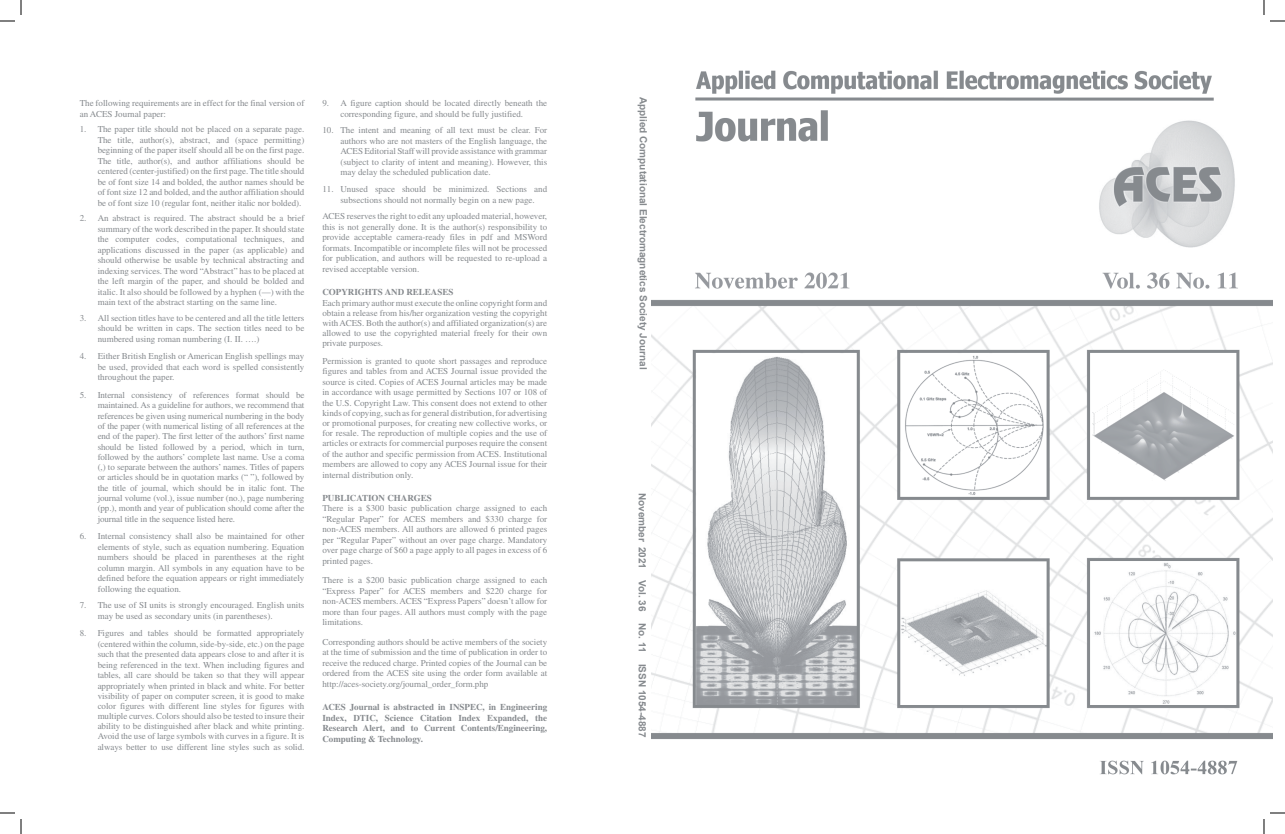
<style>
.page{position:relative;width:1285px;height:834px;background:#fff}
.page>*{position:absolute;margin:0;border:0;box-sizing:border-box;transform-origin:0 0}
.Text{font:700 10px "Arial";color:#868a8e}
.Text-2{font:9px/10.5px "Times";color:#868a8e;text-align:justify}
.Text-3{font:700 9px/10.5px "Times";color:#868a8e;text-align:justify}
</style>
<div class="page">
<img style="left:652px;top:70px;width:621px;height:705px">
<svg style="left:0;top:0;width:22px;height:22px"></svg>
<svg style="left:0;top:812px;width:22px;height:22px"></svg>
<svg style="left:1263px;top:0;width:22px;height:22px"></svg>
<svg style="left:1263px;top:812px;width:22px;height:22px"></svg>
<p class="Text-2" style="left:80px;top:98px;width:226px">The following requirements are in effect for the final version of an ACES Journal paper:</p>
<p class="Text-2" style="left:98px;top:124px;width:208px;text-indent:-18px">1. The paper title should not be placed on a separate page.<br>The title, author(s), abstract, and (space permitting) beginning of the paper itself should all be on the first page.<br>The title, author(s), and author affiliations should be centered (center-justified) on the first page. The title should be of font size 14 and bolded, the author names should be of font size 12 and bolded, and the author affiliation should be of font size 10 (regular font, neither italic nor bolded).</p>
<p class="Text-2" style="left:98px;top:213px;width:208px;text-indent:-18px">2. An abstract is required. The abstract should be a brief summary of the work described in the paper. It should state the computer codes, computational techniques, and applications discussed in the paper (as applicable) and should otherwise be usable by technical abstracting and indexing services. The word “Abstract” has to be placed at the left margin of the paper, and should be bolded and italic. It also should be followed by a hyphen (—) with the main text of the abstract starting on the same line.</p>
<p class="Text-2" style="left:98px;top:313px;width:208px;text-indent:-18px">3. All section titles have to be centered and all the title letters should be written in caps. The section titles need to be numbered using roman numbering (I. II. ….)</p>
<p class="Text-2" style="left:98px;top:351px;width:208px;text-indent:-18px">4. Either British English or American English spellings may be used, provided that each word is spelled consistently throughout the paper.</p>
<p class="Text-2" style="left:98px;top:390px;width:208px;text-indent:-18px">5. Internal consistency of references format should be maintained. As a guideline for authors, we recommend that references be given using numerical numbering in the body of the paper (with numerical listing of all references at the end of the paper). The first letter of the authors’ first name should be listed followed by a period, which in turn, followed by the authors’ complete last name. Use a coma (,) to separate between the authors’ names. Titles of papers or articles should be in quotation marks (“ ”), followed by the title of journal, which should be in italic font. The journal volume (vol.), issue number (no.), page numbering (pp.), month and year of publication should come after the journal title in the sequence listed here.</p>
<p class="Text-2" style="left:98px;top:531px;width:208px;text-indent:-18px">6. Internal consistency shall also be maintained for other elements of style, such as equation numbering. Equation numbers should be placed in parentheses at the right column margin. All symbols in any equation have to be defined before the equation appears or right immediately following the equation.</p>
<p class="Text-2" style="left:98px;top:600px;width:208px;text-indent:-18px">7. The use of SI units is strongly encouraged. English units may be used as secondary units (in parentheses).</p>
<p class="Text-2" style="left:98px;top:628px;width:208px;text-indent:-18px">8. Figures and tables should be formatted appropriately (centered within the column, side-by-side, etc.) on the page such that the presented data appears close to and after it is being referenced in the text. When including figures and tables, all care should be taken so that they will appear appropriately when printed in black and white. For better visibility of paper on computer screen, it is good to make color figures with different line styles for figures with multiple curves. Colors should also be tested to insure their ability to be distinguished after black and white printing.<br>Avoid the use of large symbols with curves in a figure. It is always better to use different line styles such as solid.</p>
<p class="Text-2" style="left:340px;top:98px;width:208px;text-indent:-18px">9. A figure caption should be located directly beneath the corresponding figure, and should be fully justified.</p>
<p class="Text-2" style="left:340px;top:125px;width:208px;text-indent:-18px">10. The intent and meaning of all text must be clear. For authors who are not masters of the English language, the ACES Editorial Staff will provide assistance with grammar (subject to clarity of intent and meaning). However, this may delay the scheduled publication date.</p>
<p class="Text-2" style="left:340px;top:184px;width:208px;text-indent:-18px">11. Unused space should be minimized. Sections and subsections should not normally begin on a new page.</p>
<p class="Text-2" style="left:322px;top:211px;width:226px">ACES reserves the right to edit any uploaded material, however, this is not generally done. It is the author(s) responsibility to provide acceptable camera-ready files in pdf and MSWord formats. Incompatible or incomplete files will not be processed for publication, and authors will be requested to re-upload a revised acceptable version.</p>
<p class="Text-3" style="left:322px;top:287px;width:133px">COPYRIGHTS AND RELEASES</p>
<p class="Text-2" style="left:322px;top:298px;width:226px;line-height:10.1px">Each primary author must execute the online copyright form and obtain a release from his/her organization vesting the copyright with ACES. Both the author(s) and affiliated organization(s) are allowed to use the copyrighted material freely for their own private purposes.</p>
<p class="Text-2" style="left:322px;top:355px;width:226px">Permission is granted to quote short passages and reproduce figures and tables from and ACES Journal issue provided the source is cited. Copies of ACES Journal articles may be made in accordance with usage permitted by Sections 107 or 108 of the U.S. Copyright Law. This consent does not extend to other kinds of copying, such as for general distribution, for advertising or promotional purposes, for creating new collective works, or for resale. The reproduction of multiple copies and the use of articles or extracts for commercial purposes require the consent of the author and specific permission from ACES. Institutional members are allowed to copy any ACES Journal issue for their internal distribution only.</p>
<p class="Text-3" style="left:322px;top:492px;width:111px">PUBLICATION CHARGES</p>
<p class="Text-2" style="left:322px;top:503px;width:226px">There is a $300 basic publication charge assigned to each “Regular Paper” for ACES members and $330 charge for non-ACES members. All authors are allowed 6 printed pages per “Regular Paper” without an over page charge. Mandatory over page charge of $60 a page apply to all pages in excess of 6 printed pages.</p>
<p class="Text-2" style="left:322px;top:575px;width:226px">There is a $200 basic publication charge assigned to each “Express Paper” for ACES members and $220 charge for non-ACES members. ACES “Express Papers” doesn’t allow for more than four pages. All authors must comply with the page limitations.</p>
<p class="Text-2" style="left:322px;top:636px;width:226px">Corresponding authors should be active members of the society at the time of submission and the time of publication in order to receive the reduced charge. Printed copies of the Journal can be ordered from the ACES site using the order form available at http://aces-society.org/journal_order_form.php</p>
<p class="Text-3" style="left:322px;top:702px;width:226px">ACES Journal is abstracted in INSPEC, in Engineering Index, DTIC, Science Citation Index Expanded, the Research Alert, and to Current Contents/Engineering, Computing &amp; Technology.</p>
<p class="Text" style="left:650px;top:97px;width:274px;rotate:90deg">Applied Computational Electromagnetics Society Journal</p>
<p class="Text" style="left:649px;top:493px;width:246px;rotate:90deg">November 2021 Vol. 36 No. 11 ISSN 1054-4887</p>
</div>
